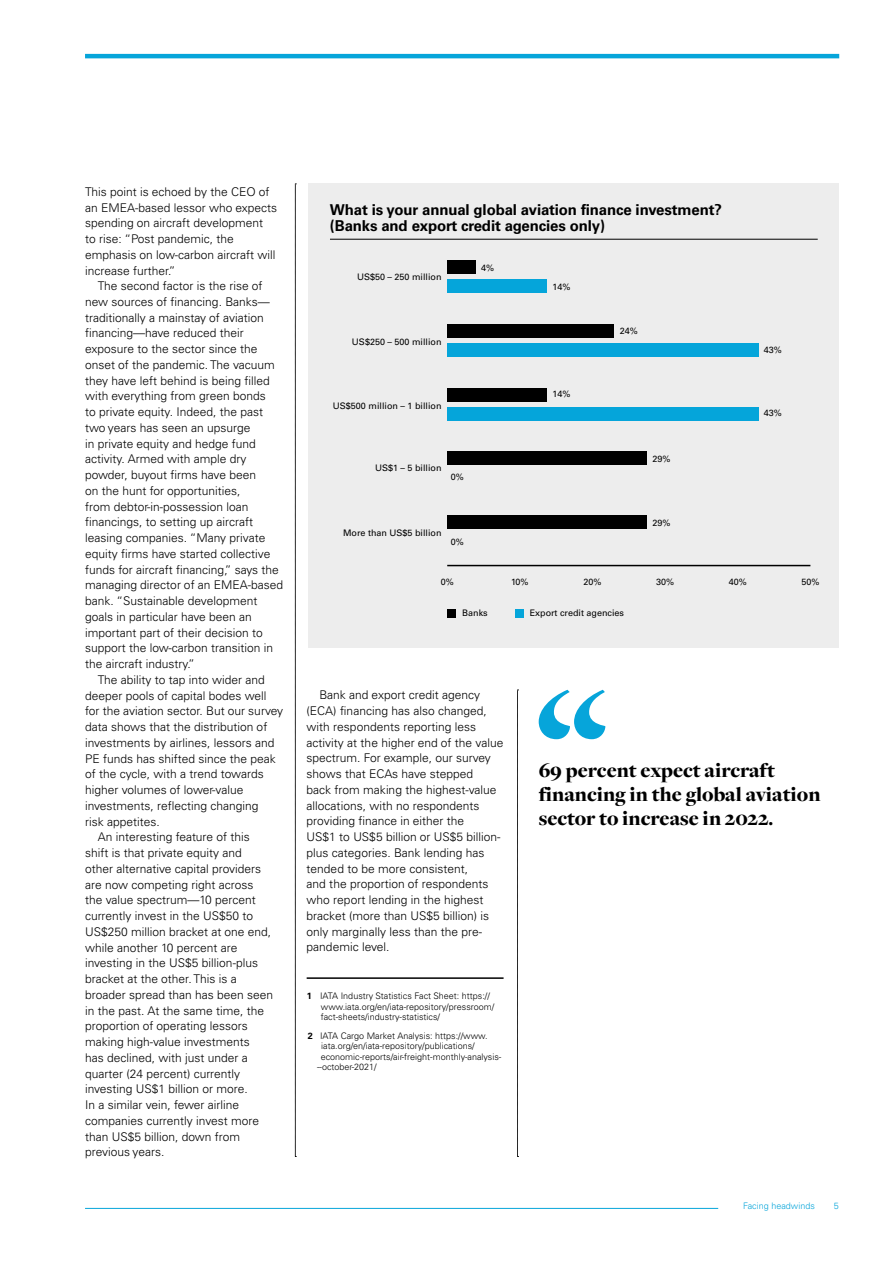
<style>
.page{position:relative;width:893px;height:1263px;background:#fff}
.page>*{position:absolute;margin:0;border:0;box-sizing:border-box;transform-origin:0 0}
.t1{font:900 21px/24px "Freight Disp Pro";color:#000}
.t2{font:700 15px/15.8px "Univers LT Pro 65";letter-spacing:-.01em;color:#000}
.t3{font:300 12px/15.8px "Univers LT Pro 45";color:#000}
.t4{font:300 9px/10.5px "Univers LT Pro 45";color:#000}
.t5{font:9px "Univers LT Pro 55 Roman";color:#000}
.t6{font:300 9px "Univers LT Pro 45";color:#06a5da}
.s1{font-family:"Univers LT Pro 65";font-weight:700}
</style>
<div class="page">
<hr style="left:85px;top:1208px;width:633px;height:1px;background:#06a5da">
<hr style="left:85px;top:54px;width:754px;height:4px;background:#06a5da">
<svg style="left:295px;top:184px;width:1px;height:973px"></svg>
<svg style="left:517px;top:690px;width:1px;height:467px"></svg>
<div style="left:309px;top:183px;width:530px;height:464px;background:#ededed"></div>
<hr style="left:330px;top:239px;width:488px;height:1px;background:#000">
<div style="left:515px;top:609px;width:8px;height:8px;background:#05a5da"></div>
<div style="left:447px;top:609px;width:9px;height:8px;background:#000"></div>
<hr style="left:447px;top:565px;width:363px;height:1px;background:#000">
<div style="left:447px;top:279px;width:100px;height:14px;background:#05a5da"></div>
<div style="left:447px;top:260px;width:28px;height:14px;background:#000"></div>
<div style="left:447px;top:343px;width:312px;height:14px;background:#05a5da"></div>
<div style="left:447px;top:407px;width:312px;height:14px;background:#05a5da"></div>
<div style="left:447px;top:324px;width:167px;height:14px;background:#000"></div>
<div style="left:447px;top:388px;width:100px;height:14px;background:#000"></div>
<div style="left:447px;top:451px;width:200px;height:14px;background:#000"></div>
<div style="left:447px;top:515px;width:200px;height:14px;background:#000"></div>
<svg style="left:539px;top:690px;width:66px;height:49px"></svg>
<hr style="left:307px;top:977px;width:197px;height:2px;background:#000">
<p class="t3" style="left:85px;top:184px;width:194px">This point is echoed by the CEO of an EMEA-based lessor who expects spending on aircraft development<br>to rise: “Post pandemic, the emphasis on low-carbon aircraft will increase further.”</p>
<p class="t3" style="left:98px;top:278px;width:166px">The second factor is the rise of</p>
<p class="t3" style="left:85px;top:294px;width:186px">new sources of financing. Banks—</p>
<p class="t3" style="left:85px;top:310px;width:180px">traditionally a mainstay of aviation</p>
<p class="t3" style="left:85px;top:325px;width:160px">financing—have reduced their</p>
<p class="t3" style="left:85px;top:341px;width:174px">exposure to the sector since the</p>
<p class="t3" style="left:85px;top:357px;width:191px">onset of the pandemic. The vacuum</p>
<p class="t3" style="left:85px;top:373px;width:186px">they have left behind is being filled</p>
<p class="t3" style="left:85px;top:388px;width:182px">with everything from green bonds</p>
<p class="t3" style="left:85px;top:404px;width:180px">to private equity. Indeed, the past</p>
<p class="t3" style="left:85px;top:420px;width:167px">two years has seen an upsurge</p>
<p class="t3" style="left:85px;top:436px;width:172px">in private equity and hedge fund</p>
<p class="t3" style="left:85px;top:451px;width:163px">activity. Armed with ample dry</p>
<p class="t3" style="left:85px;top:467px;width:173px">powder, buyout firms have been</p>
<p class="t3" style="left:85px;top:483px;width:157px">on the hunt for opportunities,</p>
<p class="t3" style="left:85px;top:498px;width:165px">from debtor-in-possession loan</p>
<p class="t3" style="left:85px;top:514px;width:170px">financings, to setting up aircraft</p>
<p class="t3" style="left:85px;top:530px;width:182px">leasing companies. “Many private</p>
<p class="t3" style="left:85px;top:546px;width:187px">equity firms have started collective</p>
<p class="t3" style="left:85px;top:561px;width:195px">funds for aircraft financing,” says the</p>
<p class="t3" style="left:85px;top:577px;width:200px">managing director of an EMEA-based</p>
<p class="t3" style="left:85px;top:593px;width:174px">bank. “Sustainable development</p>
<p class="t3" style="left:85px;top:609px;width:168px">goals in particular have been an</p>
<p class="t3" style="left:85px;top:624px;width:179px">important part of their decision to</p>
<p class="t3" style="left:85px;top:640px;width:190px">support the low-carbon transition in</p>
<p class="t3" style="left:85px;top:656px;width:111px">the aircraft industry.”</p>
<p class="t3" style="left:98px;top:672px;width:169px">The ability to tap into wider and</p>
<p class="t3" style="left:85px;top:687px;width:183px">deeper pools of capital bodes well</p>
<p class="t3" style="left:85px;top:703px;width:200px">for the aviation sector. But our survey</p>
<p class="t3" style="left:85px;top:719px;width:184px">data shows that the distribution of</p>
<p class="t3" style="left:85px;top:735px;width:191px">investments by airlines, lessors and</p>
<p class="t3" style="left:85px;top:750px;width:192px">PE funds has shifted since the peak</p>
<p class="t3" style="left:85px;top:766px;width:180px">of the cycle, with a trend towards</p>
<p class="t3" style="left:85px;top:782px;width:160px">higher volumes of lower-value</p>
<p class="t3" style="left:85px;top:798px;width:175px">investments, reflecting changing</p>
<p class="t3" style="left:85px;top:813px;width:76px">risk appetites.</p>
<p class="t3" style="left:98px;top:829px;width:153px">An interesting feature of this</p>
<p class="t3" style="left:85px;top:845px;width:158px">shift is that private equity and</p>
<p class="t3" style="left:85px;top:861px;width:178px">other alternative capital providers</p>
<p class="t3" style="left:85px;top:876px;width:170px">are now competing right across</p>
<p class="t3" style="left:85px;top:892px;width:172px">the value spectrum—10 percent</p>
<p class="t3" style="left:85px;top:908px;width:170px">currently invest in the US$50 to</p>
<p class="t3" style="left:85px;top:924px;width:188px">US$250 million bracket at one end,</p>
<p class="t3" style="left:85px;top:939px;width:154px">while another 10 percent are</p>
<p class="t3" style="left:85px;top:955px;width:174px">investing in the US$5 billion-plus</p>
<p class="t3" style="left:85px;top:971px;width:153px">bracket at the other. This is a</p>
<p class="t3" style="left:85px;top:987px;width:190px">broader spread than has been seen</p>
<p class="t3" style="left:85px;top:1002px;width:181px">in the past. At the same time, the</p>
<p class="t3" style="left:85px;top:1018px;width:164px">proportion of operating lessors</p>
<p class="t3" style="left:85px;top:1034px;width:166px">making high-value investments</p>
<p class="t3" style="left:85px;top:1050px;width:164px">has declined, with just under a</p>
<p class="t3" style="left:85px;top:1065px;width:157px">quarter (24 percent) currently</p>
<p class="t3" style="left:85px;top:1081px;width:164px">investing US$1 billion or more.</p>
<p class="t3" style="left:85px;top:1097px;width:156px">In a similar vein, fewer airline</p>
<p class="t3" style="left:85px;top:1112px;width:176px">companies currently invest more</p>
<p class="t3" style="left:85px;top:1128px;width:157px">than US$5 billion, down from</p>
<p class="t3" style="left:85px;top:1144px;width:81px">previous years.</p>
<p class="t2" style="left:330px;top:202px;width:393px">What is your annual global aviation finance investment? (Banks and export credit agencies only)</p>
<p class="t5" style="left:357px;top:271px;width:86px">US$50 – 250 million</p>
<p class="t5" style="left:481px;top:262px;width:15px">4%</p>
<p class="t5" style="left:352px;top:336px;width:91px">US$250 – 500 million</p>
<p class="t5" style="left:333px;top:400px;width:110px">US$500 million – 1 billion</p>
<p class="t5" style="left:375px;top:462px;width:68px">US$1 – 5 billion</p>
<p class="t5" style="left:451px;top:472px;width:15px">0%</p>
<p class="t5" style="left:343px;top:528px;width:100px">More than US$5 billion</p>
<p class="t5" style="left:451px;top:536px;width:15px">0%</p>
<p class="t5" style="left:553px;top:281px;width:19px">14%</p>
<p class="t5" style="left:553px;top:389px;width:19px">14%</p>
<p class="t5" style="left:620px;top:326px;width:20px">24%</p>
<p class="t5" style="left:652px;top:453px;width:20px">29%</p>
<p class="t5" style="left:652px;top:517px;width:20px">29%</p>
<p class="t5" style="left:764px;top:345px;width:20px">43%</p>
<p class="t5" style="left:764px;top:408px;width:20px">43%</p>
<p class="t5" style="left:441px;top:576px;width:15px">0%</p>
<p class="t5" style="left:511px;top:576px;width:19px">10%</p>
<p class="t5" style="left:583px;top:576px;width:20px">20%</p>
<p class="t5" style="left:656px;top:576px;width:20px">30%</p>
<p class="t5" style="left:729px;top:576px;width:20px">40%</p>
<p class="t5" style="left:801px;top:576px;width:20px">50%</p>
<p class="t5" style="left:462px;top:608px;width:27px">Banks</p>
<p class="t5" style="left:530px;top:607px;width:96px">Export credit agencies</p>
<p class="t3" style="left:307px;top:687px;width:198px;text-indent:13px">Bank and export credit agency (ECA) financing has also changed, with respondents reporting less activity at the higher end of the value spectrum. For example, our survey shows that ECAs have stepped<br>back from making the highest-value allocations, with no respondents providing finance in either the<br>US$1 to US$5 billion or US$5 billion&shy;plus categories. Bank lending has tended to be more consistent,<br>and the proportion of respondents who report lending in the highest bracket (more than US$5 billion) is only marginally less than the pre&shy;pandemic level.</p>
<p class="t4" style="left:321px;top:991px;width:175px;text-indent:-14px"><span class="s1">1</span> IATA Industry Statistics Fact Sheet: https:// www.iata.org/en/iata-repository/pressroom/ fact-sheets/industry-statistics/</p>
<p class="t4" style="left:308px;top:1030px;width:181px"><span class="s1">2</span> IATA Cargo Market Analysis: https://www.</p>
<p class="t4" style="left:321px;top:1040px;width:155px">iata.org/en/iata-repository/publications/</p>
<p class="t4" style="left:321px;top:1051px;width:182px">economic-reports/air-freight-monthly-analysis-</p>
<p class="t4" style="left:317px;top:1061px;width:61px">--october-2021/</p>
<h1 class="t1" style="left:539px;top:758px;width:283px">69 percent expect aircraft financing in the global aviation sector to increase in 2022.</h1>
<p class="t6" style="left:743px;top:1200px;width:73px">Facing headwinds</p>
<p class="t6" style="left:834px;top:1200px;width:7px">5</p>
</div>
